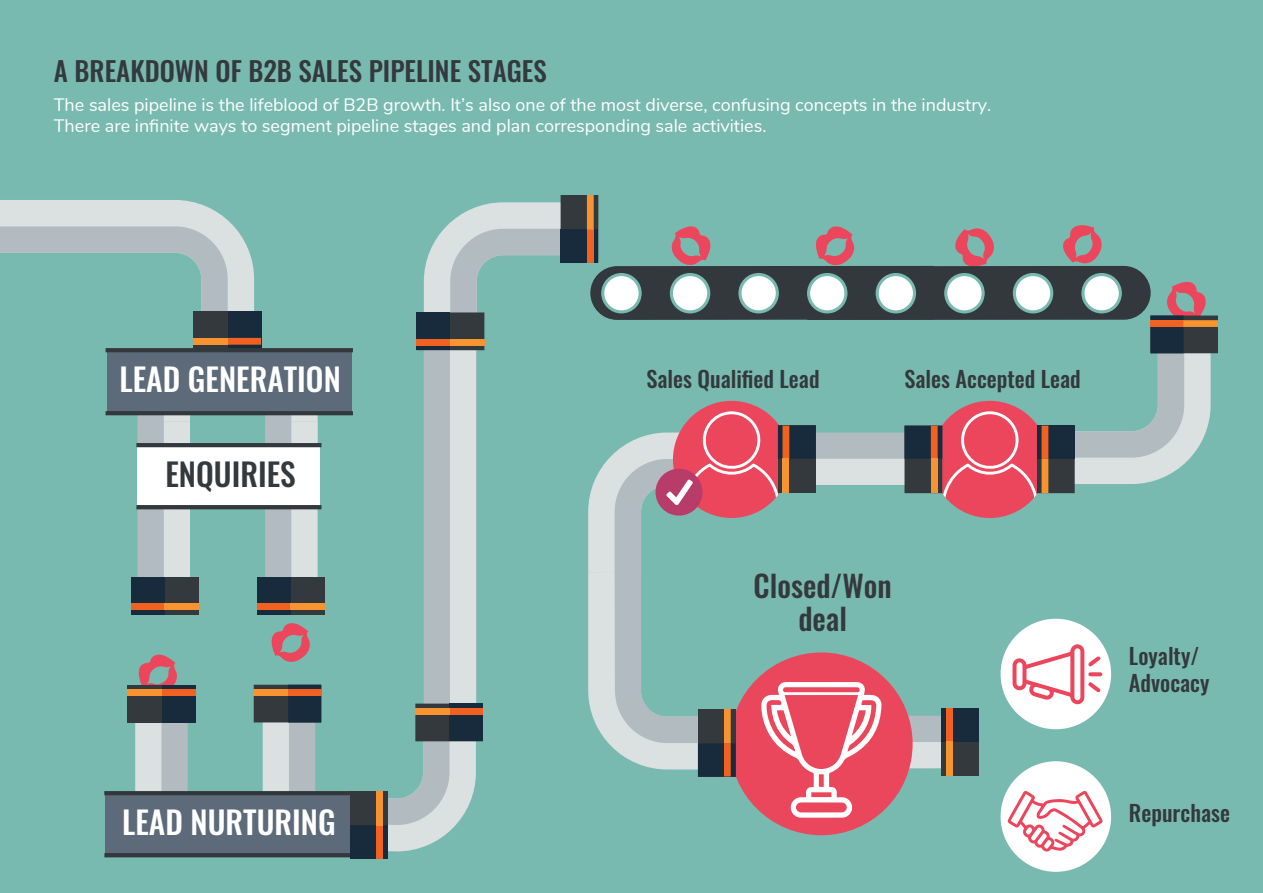
<style>
.page{position:relative;width:1263px;height:893px;background:#79bab0}
.page>*{position:absolute;margin:0;border:0;box-sizing:border-box;transform-origin:0 0}
.t1{font:500 31.5px "Oswald";color:#fff}
.t2{font:500 31.5px "Oswald";color:#33393d}
.t3{font:500 30px/33px "Oswald";color:#33393d;text-align:center}
.t4{font:500 27px "Oswald";color:#33393d}
.t5{font:500 22.35px/26.8px "Oswald";color:#33393d}
.t6{font:18px/21.6px "Nunito";color:#fff}
</style>
<div class="page">
<svg style="left:909px;top:716px;width:32px;height:53px"></svg>
<div style="left:900px;top:742px;width:51px;height:26px;background:#dbe1e1"></div>
<div style="left:941px;top:708px;width:38px;height:68px;background:#33393d"></div>
<div style="left:941px;top:708px;width:38px;height:33px;background:#172b3c"></div>
<div style="left:946px;top:708px;width:7px;height:33px;background:#f16222"></div>
<div style="left:946px;top:741px;width:7px;height:35px;background:#f79331"></div>
<div style="left:730px;top:652px;width:183px;height:183px;background:#eb475c;border-radius:50%"></div>
<svg style="left:138px;top:415px;width:26px;height:6px"></svg>
<div style="left:164px;top:400px;width:26px;height:44px;background:linear-gradient(to right,#dbe1e1,#dbe1e1)"></div>
<svg style="left:265px;top:415px;width:26px;height:6px"></svg>
<div style="left:291px;top:400px;width:26px;height:44px;background:linear-gradient(to right,#dbe1e1,#dbe1e1)"></div>
<div style="left:138px;top:421px;width:52px;height:162px;background:#b1bbc0"></div>
<div style="left:164px;top:421px;width:26px;height:162px;background:#dbe1e1"></div>
<div style="left:265px;top:421px;width:52px;height:162px;background:#b1bbc0"></div>
<div style="left:291px;top:421px;width:26px;height:162px;background:#dbe1e1"></div>
<div style="left:785px;top:432px;width:135px;height:53px;background:#b1bbc0"></div>
<div style="left:785px;top:459px;width:135px;height:26px;background:#dbe1e1"></div>
<div style="left:132px;top:577px;width:67px;height:37px;background:#33393d"></div>
<div style="left:132px;top:577px;width:33px;height:37px;background:#172b3c"></div>
<div style="left:132px;top:603px;width:33px;height:7px;background:#f16222"></div>
<div style="left:165px;top:603px;width:34px;height:7px;background:#f79331"></div>
<div style="left:263px;top:716px;width:52px;height:116px;background:#b1bbc0"></div>
<div style="left:263px;top:716px;width:26px;height:116px;background:#dbe1e1"></div>
<div style="left:135px;top:716px;width:53px;height:135px;background:#b1bbc0"></div>
<div style="left:135px;top:716px;width:26px;height:135px;background:#dbe1e1"></div>
<div style="left:254px;top:685px;width:67px;height:37px;background:#33393d"></div>
<div style="left:288px;top:685px;width:33px;height:37px;background:#172b3c"></div>
<div style="left:288px;top:689px;width:33px;height:7px;background:#f16222"></div>
<div style="left:254px;top:689px;width:34px;height:7px;background:#f79331"></div>
<div style="left:138px;top:445px;width:182px;height:62px;background:#fff"></div>
<hr style="left:136px;top:443px;width:185px;height:4px;background:#32383c">
<hr style="left:136px;top:505px;width:185px;height:4px;background:#32383c">
<div style="left:106px;top:793px;width:244px;height:62px;background:#5c6a7a"></div>
<hr style="left:104px;top:791px;width:248px;height:4px;background:#32383c">
<hr style="left:104px;top:853px;width:248px;height:4px;background:#32383c">
<svg style="left:138px;top:654px;width:39px;height:31px"></svg>
<svg style="left:271px;top:623px;width:39px;height:39px"></svg>
<div style="left:258px;top:577px;width:67px;height:37px;background:#33393d"></div>
<div style="left:258px;top:577px;width:33px;height:37px;background:#172b3c"></div>
<div style="left:258px;top:603px;width:33px;height:7px;background:#f16222"></div>
<div style="left:291px;top:603px;width:34px;height:7px;background:#f79331"></div>
<div style="left:128px;top:685px;width:67px;height:37px;background:#33393d"></div>
<div style="left:162px;top:685px;width:33px;height:37px;background:#172b3c"></div>
<div style="left:162px;top:689px;width:33px;height:7px;background:#f16222"></div>
<div style="left:128px;top:689px;width:34px;height:7px;background:#f79331"></div>
<svg style="left:1166px;top:281px;width:40px;height:35px"></svg>
<svg style="left:590px;top:222px;width:561px;height:98px"></svg>
<svg style="left:601px;top:273px;width:41px;height:40px"></svg>
<div style="left:604px;top:276px;width:34px;height:34px;background:#fff;border-radius:50%"></div>
<svg style="left:1013px;top:273px;width:40px;height:40px"></svg>
<div style="left:1016px;top:276px;width:34px;height:34px;background:#fff;border-radius:50%"></div>
<svg style="left:1081px;top:273px;width:41px;height:40px"></svg>
<div style="left:1084px;top:276px;width:35px;height:34px;background:#fff;border-radius:50%"></div>
<svg style="left:670px;top:273px;width:40px;height:40px"></svg>
<div style="left:673px;top:276px;width:34px;height:34px;background:#fff;border-radius:50%"></div>
<svg style="left:738px;top:273px;width:41px;height:40px"></svg>
<div style="left:741px;top:276px;width:35px;height:34px;background:#fff;border-radius:50%"></div>
<svg style="left:807px;top:273px;width:40px;height:40px"></svg>
<div style="left:810px;top:276px;width:34px;height:34px;background:#fff;border-radius:50%"></div>
<svg style="left:876px;top:273px;width:40px;height:40px"></svg>
<div style="left:879px;top:276px;width:34px;height:34px;background:#fff;border-radius:50%"></div>
<svg style="left:944px;top:273px;width:41px;height:40px"></svg>
<div style="left:947px;top:276px;width:34px;height:34px;background:#fff;border-radius:50%"></div>
<div style="left:1000px;top:761px;width:111px;height:111px;background:#fff;border-radius:50%"></div>
<svg style="left:1007px;top:790px;width:96px;height:62px"></svg>
<div style="left:1000px;top:619px;width:111px;height:110px;background:#fff;border-radius:50%"></div>
<svg style="left:1012px;top:644px;width:90px;height:61px"></svg>
<svg style="left:0;top:200px;width:254px;height:143px"></svg>
<div style="left:194px;top:312px;width:67px;height:37px;background:#33393d"></div>
<div style="left:228px;top:312px;width:33px;height:37px;background:#172b3c"></div>
<div style="left:228px;top:338px;width:33px;height:7px;background:#f16222"></div>
<div style="left:194px;top:338px;width:34px;height:7px;background:#f79331"></div>
<div style="left:931px;top:401px;width:117px;height:117px;background:#eb465c;border-radius:50%"></div>
<svg style="left:940px;top:410px;width:99px;height:108px"></svg>
<div style="left:673px;top:401px;width:117px;height:117px;background:#eb465c;border-radius:50%"></div>
<div style="left:107px;top:350px;width:244px;height:62px;background:#5c6a7a"></div>
<svg style="left:106px;top:348px;width:247px;height:4px"></svg>
<hr style="left:106px;top:411px;width:247px;height:4px;background:#32383c">
<svg style="left:388px;top:202px;width:173px;height:649px"></svg>
<div style="left:415px;top:704px;width:68px;height:37px;background:#33393d"></div>
<div style="left:450px;top:704px;width:33px;height:37px;background:#172b3c"></div>
<div style="left:450px;top:708px;width:33px;height:7px;background:#f16222"></div>
<div style="left:415px;top:708px;width:35px;height:7px;background:#f79331"></div>
<div style="left:350px;top:791px;width:38px;height:67px;background:#33393d"></div>
<div style="left:350px;top:825px;width:38px;height:33px;background:#172b3c"></div>
<div style="left:376px;top:825px;width:7px;height:33px;background:#f16222"></div>
<div style="left:376px;top:791px;width:7px;height:34px;background:#f79331"></div>
<div style="left:561px;top:195px;width:37px;height:68px;background:#33393d"></div>
<div style="left:561px;top:229px;width:37px;height:34px;background:#172b3c"></div>
<div style="left:587px;top:229px;width:7px;height:34px;background:#f16222"></div>
<div style="left:587px;top:195px;width:7px;height:35px;background:#f79331"></div>
<svg style="left:1067px;top:353px;width:143px;height:131px"></svg>
<div style="left:1150px;top:316px;width:68px;height:37px;background:#33393d"></div>
<div style="left:1150px;top:316px;width:33px;height:37px;background:#172b3c"></div>
<div style="left:1150px;top:320px;width:33px;height:7px;background:#f16222"></div>
<div style="left:1183px;top:320px;width:35px;height:7px;background:#f79331"></div>
<div style="left:1037px;top:426px;width:38px;height:67px;background:#33393d"></div>
<div style="left:1037px;top:426px;width:38px;height:33px;background:#172b3c"></div>
<div style="left:1041px;top:426px;width:7px;height:33px;background:#f16222"></div>
<div style="left:1041px;top:459px;width:7px;height:34px;background:#f79331"></div>
<div style="left:904px;top:426px;width:38px;height:67px;background:#33393d"></div>
<div style="left:904px;top:426px;width:38px;height:33px;background:#172b3c"></div>
<div style="left:931px;top:426px;width:7px;height:33px;background:#f16222"></div>
<div style="left:931px;top:459px;width:7px;height:34px;background:#f79331"></div>
<svg style="left:588px;top:410px;width:294px;height:408px"></svg>
<h3 class="t4" style="left:54px;top:57px;width:494px">A BREAKDOWN OF B2B SALES PIPELINE STAGES</h3>
<p class="t6" style="left:54px;top:93px;width:939px">The sales pipeline is the lifeblood of B2B growth. It’s also one of the most diverse, confusing concepts in the industry.<br>There are infinite ways to segment pipeline stages and plan corresponding sale activities.</p>
<h1 class="t1" style="left:120px;top:363px;width:223px">LEAD GENERATION</h1>
<h1 class="t2" style="left:165px;top:458px;width:132px">ENQUIRIES</h1>
<h1 class="t1" style="left:122px;top:806px;width:215px">LEAD NURTURING</h1>
<p class="t5" style="left:646px;top:366px;width:175px">Sales Qualified Lead</p>
<p class="t5" style="left:904px;top:366px;width:178px">Sales Accepted Lead</p>
<h2 class="t3" style="left:754px;top:571px;width:140px">Closed/Won deal</h2>
<p class="t5" style="left:1129px;top:644px;width:82px">Loyalty/<br>Advocacy</p>
<p class="t5" style="left:1129px;top:801px;width:103px">Repurchase</p>
</div>
